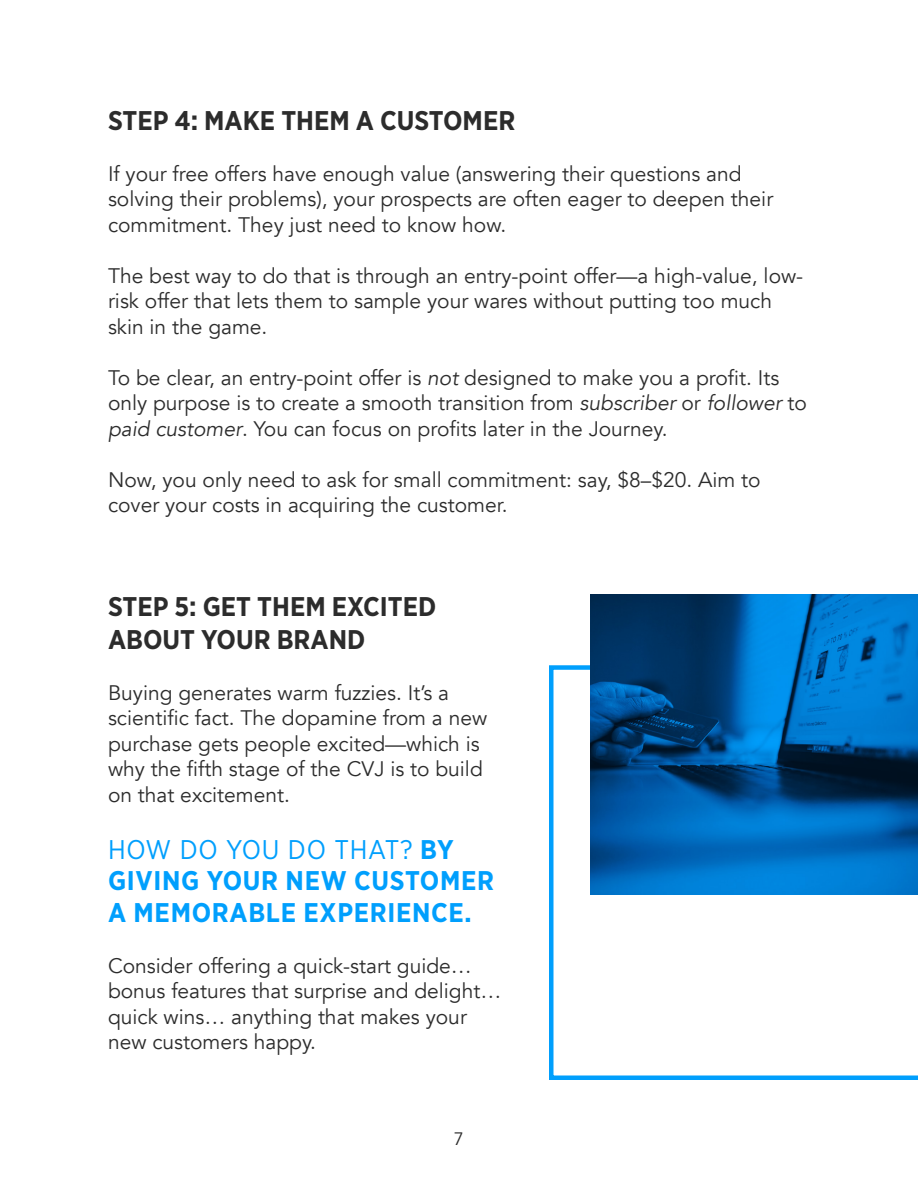
<style>
.page{position:relative;width:918px;height:1188px;background:#fff}
.page>*{position:absolute;margin:0;border:0;box-sizing:border-box;transform-origin:0 0}
.Bold_Pull_Text{font:700 27px/31.5px "Gotham Narrow";letter-spacing:.025em;color:#009ffd}
.Headline{font:700 27px/33px "Gotham Narrow";color:#2c2c2c}
.Body{font:21px/25.5px "Avenir";color:#2c2c2c}
.t1{font:18px "Avenir";color:#2c2c2c}
.s1{font-style:italic}
.s2{font-weight:400}
</style>
<div class="page">
<svg style="left:549px;top:665px;width:369px;height:415px"></svg>
<img style="left:591px;top:594px;width:327px;height:300px">
<p class="Headline" style="left:108px;top:103px;width:409px">STEP 4: MAKE THEM A CUSTOMER</p>
<p class="Body" style="left:108px;top:161px;width:667px">If your free offers have enough value (answering their questions and solving their problems), your prospects are often eager to deepen their commitment. They just need to know how.</p>
<p class="Body" style="left:108px;top:263px;width:697px">The best way to do that is through an entry-point offer—a high-value, low&shy;risk offer that lets them to sample your wares without putting too much skin in the game.</p>
<p class="Body" style="left:108px;top:365px;width:701px">To be clear, an entry-point offer is <span class="s1">not</span> designed to make you a profit. Its only purpose is to create a smooth transition from <span class="s1">subscriber</span> or <span class="s1">follower</span> to <span class="s1">paid customer</span>. You can focus on profits later in the Journey.</p>
<p class="Body" style="left:108px;top:467px;width:654px">Now, you only need to ask for small commitment: say, $8–$20. Aim to cover your costs in acquiring the customer.</p>
<p class="Headline" style="left:108px;top:589px;width:330px">STEP 5: GET THEM EXCITED<br>ABOUT YOUR BRAND</p>
<p class="Body" style="left:108px;top:680px;width:381px">Buying generates warm fuzzies. It’s a scientific fact. The dopamine from a new purchase gets people excited—which is why the fifth stage of the CVJ is to build on that excitement.</p>
<p class="Bold_Pull_Text" style="left:108px;top:833px;width:388px"><span class="s2">HOW DO YOU DO THAT?</span> BY<br>GIVING YOUR NEW CUSTOMER<br>A MEMORABLE EXPERIENCE.</p>
<p class="Body" style="left:108px;top:953px;width:395px">Consider offering a quick-start guide… bonus features that surprise and delight… quick wins… anything that makes your new customers happy.</p>
<p class="t1" style="left:454px;top:1128px;width:12px">7</p>
</div>
